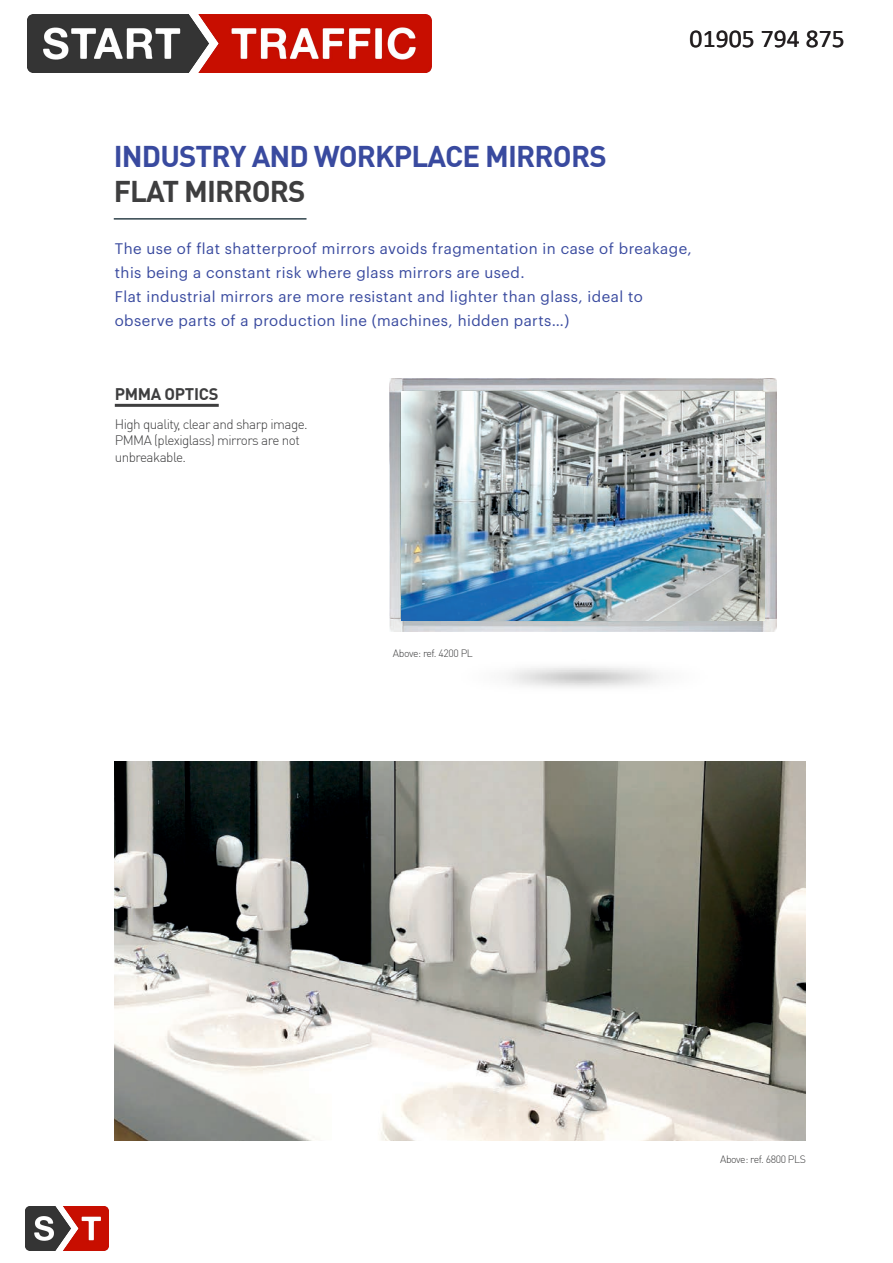
<style>
.page{position:relative;width:893px;height:1263px;background:#fff}
.page>*{position:absolute;margin:0;border:0;box-sizing:border-box;transform-origin:0 0}
.t1{font:700 29.4px "DIN Pro";letter-spacing:-.03em;color:#394a9f}
.t2{font:700 29.4px "DIN Pro";letter-spacing:-.03em;color:#3e3e3f}
.t3{font:25.65px "Calibri";color:#221e1f}
.t4{font:700 16.5px "DIN Pro";letter-spacing:-.02em;color:#3e3e3f}
.t5{font:15px/24px "Graphik";letter-spacing:.03em;color:#394a9f}
.t6{font:300 13.5px/16.5px "DIN Pro";letter-spacing:-.04em;color:#3e3e3f}
.t7{font:300 10.5px "DIN Pro";letter-spacing:-.04em;color:#3e3e3f}
</style>
<div class="page">
<hr style="left:115px;top:404px;width:104px;height:3px;background:#3e3e3f">
<hr style="left:114px;top:218px;width:192px;height:2px;background:#21353f">
<img style="left:389px;top:378px;width:387px;height:225px">
<img style="left:115px;top:761px;width:691px;height:379px">
<img style="left:389px;top:603px;width:388px;height:29px">
<img style="left:407px;top:620px;width:351px;height:68px">
<img style="left:401px;top:392px;width:363px;height:228px">
<img style="left:27px;top:14px;width:405px;height:59px">
<img style="left:26px;top:1207px;width:82px;height:44px">
<h1 class="t1" style="left:114px;top:137px;width:494px">INDUSTRY AND WORKPLACE MIRRORS</h1>
<h1 class="t2" style="left:114px;top:172px;width:193px">FLAT MIRRORS</h1>
<h2 class="t3" style="left:690px;top:21px;width:157px">01905 794 875</h2>
<p class="t5" style="left:115px;top:235px;width:578px">The use of flat shatterproof mirrors avoids fragmentation in case of breakage, this being a constant risk where glass mirrors are used.<br>Flat industrial mirrors are more resistant and lighter than glass, ideal to observe parts of a production line (machines, hidden parts…)</p>
<p class="t4" style="left:115px;top:383px;width:105px">PMMA OPTICS</p>
<p class="t6" style="left:115px;top:416px;width:195px">High quality, clear and sharp image.<br>PMMA (plexiglass) mirrors are not unbreakable.</p>
<p class="t7" style="left:393px;top:647px;width:81px">Above: ref. 4200 PL</p>
<p class="t7" style="left:720px;top:1152px;width:87px">Above: ref. 6800 PLS</p>
</div>
